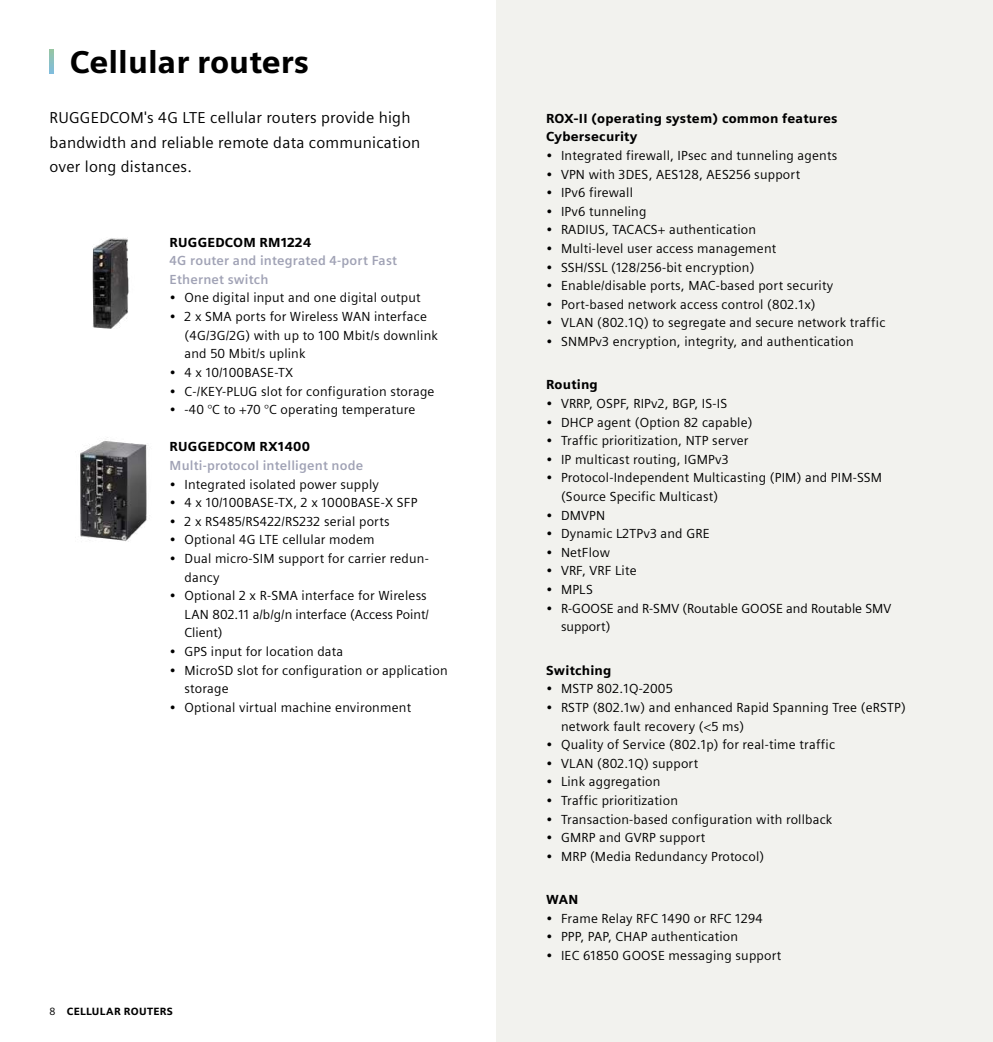
<style>
.page{position:relative;width:993px;height:1042px;background:#fff}
.page>*{position:absolute;margin:0;border:0;box-sizing:border-box;transform-origin:0 0}
.t1{font:900 31.5px "Siemens Sans";color:#000}
.t2{font:15.75px/24.8px "Siemens Sans";letter-spacing:.015em;color:#000}
.t3{font:13.12px/18.6px "Siemens Sans";letter-spacing:.015em;color:#000}
.t4{font:900 13.12px/18.6px "Siemens Sans";letter-spacing:.015em;color:#000}
.t5{font:700 13.12px/18.6px "Siemens Sans";letter-spacing:.015em;color:#a0a2b5}
.t6{font:900 10.5px "Siemens Sans";letter-spacing:.03em;color:#000}
.s1{font-weight:400}
</style>
<div class="page">
<div style="left:496px;top:0;width:496px;height:1042px;background:#f2f2ee"></div>
<img style="left:92px;top:238px;width:37px;height:91px">
<img style="left:80px;top:437px;width:67px;height:105px">
<svg style="left:50px;top:50px;width:3px;height:23px"></svg>
<h1 class="t1" style="left:70px;top:44px;width:241px">Cellular routers</h1>
<p class="t2" style="left:50px;top:105px;width:372px">RUGGEDCOM's 4G LTE cellular routers provide high bandwidth and reliable remote data communication over long distances.</p>
<p class="t4" style="left:169px;top:233px;width:143px">RUGGEDCOM RM1224</p>
<p class="t5" style="left:169px;top:251px;width:229px">4G router and integrated 4-port Fast<br>Ethernet switch</p>
<p class="t3" style="left:169px;top:289px;width:252px">• One digital input and one digital output</p>
<p class="t3" style="left:184px;top:307px;width:255px;text-indent:-15px">• 2 x SMA ports for Wireless WAN interface (4G/3G/2G) with up to 100 Mbit/s downlink and 50 Mbit/s uplink</p>
<p class="t3" style="left:169px;top:363px;width:125px">• 4 x 10/100BASE-TX</p>
<p class="t3" style="left:169px;top:382px;width:266px">• C-/KEY-PLUG slot for configuration storage</p>
<p class="t3" style="left:169px;top:400px;width:247px">• -40 °C to +70 °C operating temperature</p>
<p class="t4" style="left:169px;top:437px;width:142px">RUGGEDCOM RX1400</p>
<p class="t5" style="left:169px;top:456px;width:195px">Multi-protocol intelligent node</p>
<p class="t3" style="left:169px;top:475px;width:211px">• Integrated isolated power supply</p>
<p class="t3" style="left:169px;top:493px;width:249px">• 4 x 10/100BASE-TX, 2 x 1000BASE-X SFP</p>
<p class="t3" style="left:169px;top:512px;width:221px">• 2 x RS485/RS422/RS232 serial ports</p>
<p class="t3" style="left:169px;top:530px;width:206px">• Optional 4G LTE cellular modem</p>
<p class="t3" style="left:184px;top:549px;width:246px;text-indent:-15px">• Dual micro-SIM support for carrier redun&shy;dancy</p>
<p class="t3" style="left:184px;top:586px;width:246px;text-indent:-15px">• Optional 2 x R-SMA interface for Wireless<br>LAN 802.11 a/b/g/n interface (Access Point/<br>Client)</p>
<p class="t3" style="left:169px;top:642px;width:175px">• GPS input for location data</p>
<p class="t3" style="left:184px;top:661px;width:264px;text-indent:-15px">• MicroSD slot for configuration or application storage</p>
<p class="t3" style="left:169px;top:698px;width:243px">• Optional virtual machine environment</p>
<p class="t6" style="left:50px;top:1005px;width:125px"><span class="s1">8</span> CELLULAR ROUTERS</p>
<p class="t4" style="left:546px;top:109px;width:293px">ROX-II (operating system) common features<br>Cybersecurity</p>
<p class="t3" style="left:546px;top:146px;width:292px">• Integrated firewall, IPsec and tunneling agents</p>
<p class="t3" style="left:546px;top:165px;width:255px">• VPN with 3DES, AES128, AES256 support</p>
<p class="t3" style="left:546px;top:183px;width:88px">• IPv6 firewall</p>
<p class="t3" style="left:546px;top:202px;width:102px">• IPv6 tunneling</p>
<p class="t3" style="left:546px;top:221px;width:211px">• RADIUS, TACACS+ authentication</p>
<p class="t3" style="left:546px;top:239px;width:232px">• Multi-level user access management</p>
<p class="t3" style="left:546px;top:258px;width:210px">• SSH/SSL (128/256-bit encryption)</p>
<p class="t3" style="left:546px;top:276px;width:288px">• Enable/disable ports, MAC-based port security</p>
<p class="t3" style="left:546px;top:295px;width:271px">• Port-based network access control (802.1x)</p>
<p class="t3" style="left:546px;top:314px;width:340px">• VLAN (802.1Q) to segregate and secure network traffic</p>
<p class="t3" style="left:546px;top:332px;width:309px">• SNMPv3 encryption, integrity, and authentication</p>
<p class="t4" style="left:546px;top:375px;width:53px">Routing</p>
<p class="t3" style="left:546px;top:394px;width:182px">• VRRP, OSPF, RIPv2, BGP, IS-IS</p>
<p class="t3" style="left:546px;top:413px;width:208px">• DHCP agent (Option 82 capable)</p>
<p class="t3" style="left:546px;top:431px;width:204px">• Traffic prioritization, NTP server</p>
<p class="t3" style="left:546px;top:450px;width:184px">• IP multicast routing, IGMPv3</p>
<p class="t3" style="left:561px;top:469px;width:322px;text-indent:-15px">• Protocol-Independent Multicasting (PIM) and PIM-SSM (Source Specific Multicast)</p>
<p class="t3" style="left:546px;top:506px;width:60px">• DMVPN</p>
<p class="t3" style="left:546px;top:524px;width:165px">• Dynamic L2TPv3 and GRE</p>
<p class="t3" style="left:546px;top:543px;width:65px">• NetFlow</p>
<p class="t3" style="left:546px;top:562px;width:92px">• VRF, VRF Lite</p>
<p class="t3" style="left:546px;top:580px;width:48px">• MPLS</p>
<p class="t3" style="left:561px;top:599px;width:331px;text-indent:-15px">• R-GOOSE and R-SMV (Routable GOOSE and Routable SMV support)</p>
<p class="t4" style="left:546px;top:661px;width:67px">Switching</p>
<p class="t3" style="left:546px;top:679px;width:128px">• MSTP 802.1Q-2005</p>
<p class="t3" style="left:561px;top:698px;width:346px;text-indent:-15px">• RSTP (802.1w) and enhanced Rapid Spanning Tree (eRSTP) network fault recovery (&lt;5 ms)</p>
<p class="t3" style="left:546px;top:735px;width:290px">• Quality of Service (802.1p) for real-time traffic</p>
<p class="t3" style="left:546px;top:754px;width:154px">• VLAN (802.1Q) support</p>
<p class="t3" style="left:546px;top:772px;width:116px">• Link aggregation</p>
<p class="t3" style="left:546px;top:791px;width:133px">• Traffic prioritization</p>
<p class="t3" style="left:546px;top:810px;width:287px">• Transaction-based configuration with rollback</p>
<p class="t3" style="left:546px;top:828px;width:161px">• GMRP and GVRP support</p>
<p class="t3" style="left:546px;top:847px;width:219px">• MRP (Media Redundancy Protocol)</p>
<p class="t4" style="left:546px;top:890px;width:34px">WAN</p>
<p class="t3" style="left:546px;top:909px;width:218px">• Frame Relay RFC 1490 or RFC 1294</p>
<p class="t3" style="left:546px;top:927px;width:193px">• PPP, PAP, CHAP authentication</p>
<p class="t3" style="left:546px;top:946px;width:237px">• IEC 61850 GOOSE messaging support</p>
</div>
